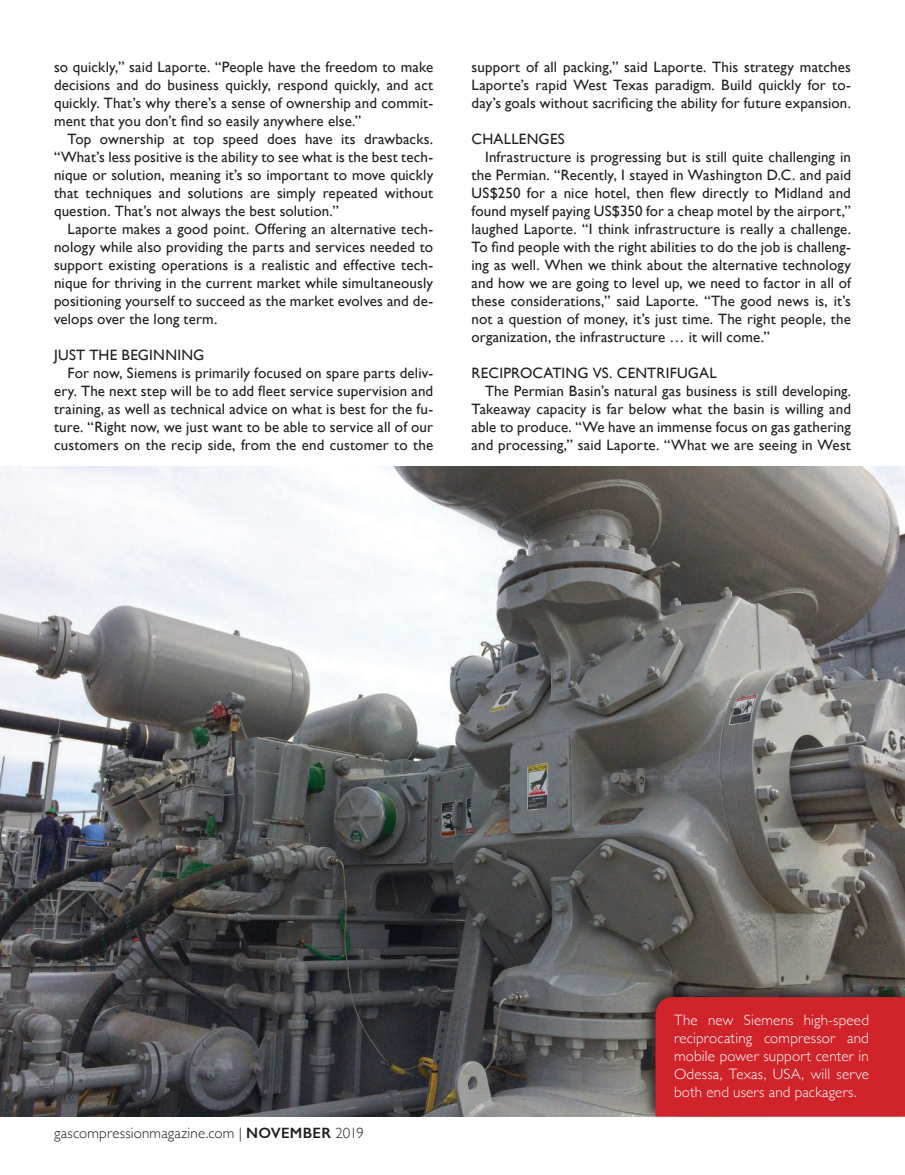
<style>
.page{position:relative;width:905px;height:1175px;background:#fff}
.page>*{position:absolute;margin:0;border:0;box-sizing:border-box;transform-origin:0 0}
.t1{font:15px/18px "Gill Sans";letter-spacing:.01em;color:#231f20;text-align:justify}
.t2{font:300 15px/18px "Gill Sans";letter-spacing:.01em;color:#fff;text-align:justify}
.t3{font:300 15px "Gill Sans";letter-spacing:.01em;color:#231f20}
.s1{font-weight:600}
</style>
<div class="page">
<img style="left:0;top:466px;width:904px;height:650px">
<div style="left:642px;top:984px;width:262px;height:136px;background:#231f20;opacity:.75"></div>
<div style="left:655px;top:997px;width:249px;height:119px;background:#d1232a"></div>
<p class="t1" style="left:54px;top:58px;width:381px">so quickly,” said Laporte. “People have the freedom to make decisions and do business quickly, respond quickly, and act quickly. That’s why there’s a sense of ownership and commit&shy;ment that you don’t find so easily anywhere else.”</p>
<p class="t1" style="left:54px;top:130px;width:381px;text-indent:14px">Top ownership at top speed does have its drawbacks. “What’s less positive is the ability to see what is the best tech&shy;nique or solution, meaning it’s so important to move quickly that techniques and solutions are simply repeated without question. That’s not always the best solution.”</p>
<p class="t1" style="left:54px;top:220px;width:381px;text-indent:14px">Laporte makes a good point. Offering an alternative tech&shy;nology while also providing the parts and services needed to support existing operations is a realistic and effective tech&shy;nique for thriving in the current market while simultaneously positioning yourself to succeed as the market evolves and de&shy;velops over the long term.</p>
<p class="t1" style="left:54px;top:346px;width:152px">JUST THE BEGINNING</p>
<p class="t1" style="left:68px;top:364px;width:367px">For now, Siemens is primarily focused on spare parts deliv-</p>
<p class="t1" style="left:54px;top:382px;width:381px">ery. The next step will be to add fleet service supervision and</p>
<p class="t1" style="left:54px;top:400px;width:381px">training, as well as technical advice on what is best for the fu-</p>
<p class="t1" style="left:54px;top:418px;width:380px">ture. “Right now, we just want to be able to service all of our</p>
<p class="t1" style="left:54px;top:436px;width:380px">customers on the recip side, from the end customer to the</p>
<p class="t1" style="left:471px;top:58px;width:381px">support of all packing,” said Laporte. This strategy matches Laporte’s rapid West Texas paradigm. Build quickly for to&shy;day’s goals without sacrificing the ability for future expansion.</p>
<p class="t1" style="left:471px;top:130px;width:95px">CHALLENGES</p>
<p class="t1" style="left:485px;top:148px;width:367px">Infrastructure is progressing but is still quite challenging in</p>
<p class="t1" style="left:471px;top:166px;width:381px">the Permian. “Recently, I stayed in Washington D.C. and paid</p>
<p class="t1" style="left:471px;top:184px;width:381px">US$250 for a nice hotel, then flew directly to Midland and</p>
<p class="t1" style="left:471px;top:202px;width:381px">found myself paying US$350 for a cheap motel by the airport,”</p>
<p class="t1" style="left:471px;top:220px;width:381px">laughed Laporte. “I think infrastructure is really a challenge.</p>
<p class="t1" style="left:471px;top:238px;width:381px">To find people with the right abilities to do the job is challeng-</p>
<p class="t1" style="left:471px;top:256px;width:381px">ing as well. When we think about the alternative technology</p>
<p class="t1" style="left:471px;top:274px;width:381px">and how we are going to level up, we need to factor in all of</p>
<p class="t1" style="left:471px;top:292px;width:381px">these considerations,” said Laporte. “The good news is, it’s</p>
<p class="t1" style="left:471px;top:310px;width:381px">not a question of money, it’s just time. The right people, the</p>
<p class="t1" style="left:471px;top:328px;width:300px">organization, the infrastructure … it will come.”</p>
<p class="t1" style="left:471px;top:364px;width:247px">RECIPROCATING VS. CENTRIFUGAL</p>
<p class="t1" style="left:485px;top:382px;width:367px">The Permian Basin’s natural gas business is still developing.</p>
<p class="t1" style="left:471px;top:400px;width:381px">Takeaway capacity is far below what the basin is willing and</p>
<p class="t1" style="left:471px;top:418px;width:381px">able to produce. “We have an immense focus on gas gathering</p>
<p class="t1" style="left:471px;top:436px;width:381px">and processing,” said Laporte. “What we are seeing in West</p>
<p class="t3" style="left:54px;top:1121px;width:311px">gascompressionmagazine.com | <span class="s1">NOVEMBER</span> 2019</p>
<p class="t2" style="left:674px;top:1009px;width:196px">The new Siemens high-speed reciprocating compressor and mobile power support center in Odessa, Texas, USA, will serve both end users and packagers.</p>
</div>
